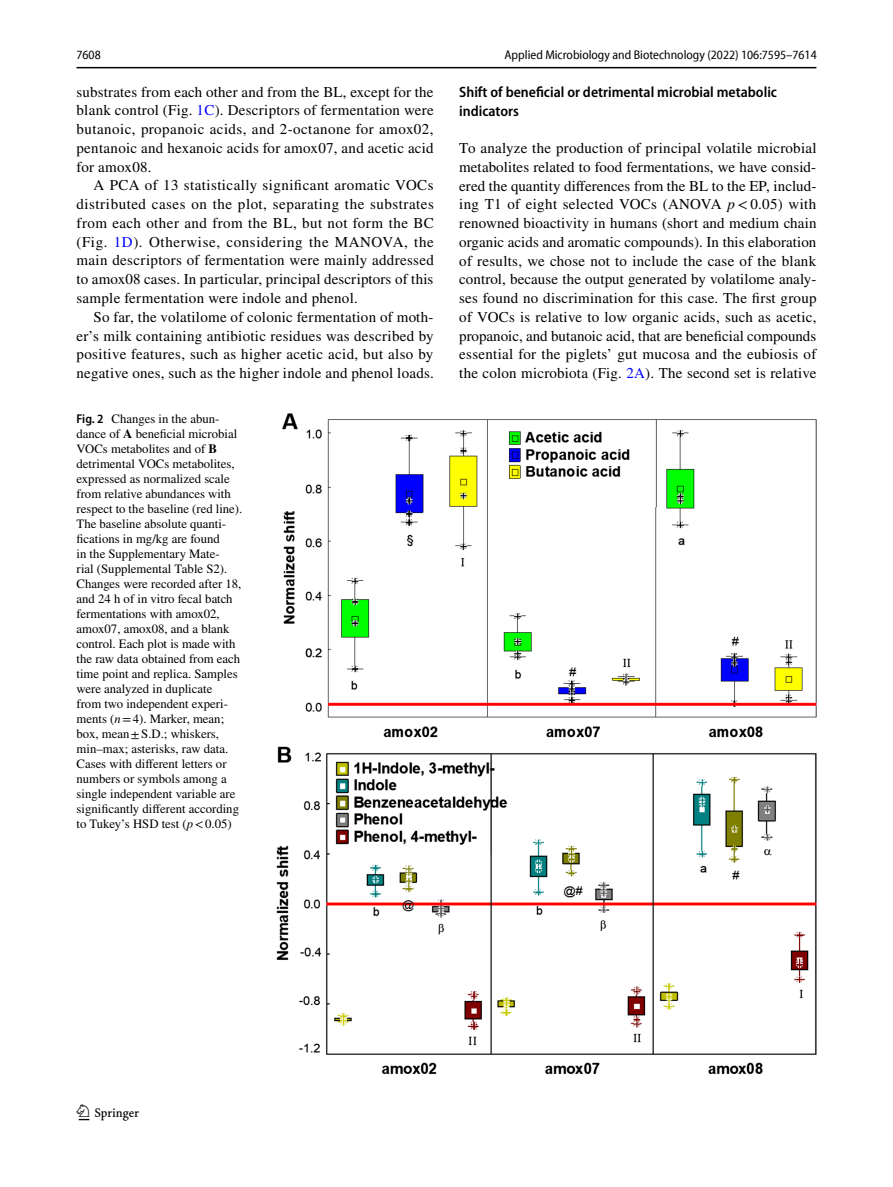
<style>
.page{position:relative;width:893px;height:1187px;background:#fff}
.page>*{position:absolute;margin:0;border:0;box-sizing:border-box;transform-origin:0 0}
.t1{font:22.5px "Springnew Regular 2";color:#000}
.t2{font:15px/18.8px "STIX";letter-spacing:.015em;color:#000;text-align:justify}
.t3{font:600 semi-condensed 15px/18.8px "Myriad Pro";color:#000}
.t4{font:12.75px/15px "STIX";color:#000}
.t5{font:semi-condensed 12.75px "Myriad Pro Unic";color:#000}
.s1{color:#00f}
.s2{font-family:"Myriad Pro";font-weight:600;font-stretch:semi-condensed}
.s3{font-weight:700}
.s4{font-style:italic}
</style>
<div class="page">
<hr style="left:77px;top:67px;width:739px;height:1px;background:#000">
<img style="left:276px;top:413px;width:540px;height:660px">
<p class="t5" style="left:77px;top:50px;width:26px">7608</p>
<p class="t5" style="left:504px;top:50px;width:314px">Applied Microbiology and Biotechnology (2022) 106:7595–7614</p>
<p class="t2" style="left:77px;top:83px;width:359px">substrates from each other and from the BL, except for the blank control (Fig. <span class="s1">1C</span>). Descriptors of fermentation were butanoic, propanoic acids, and 2-octanone for amox02, pentanoic and hexanoic acids for amox07, and acetic acid for amox08.</p>
<p class="t2" style="left:77px;top:177px;width:359px;text-indent:17px">A PCA of 13 statistically significant aromatic VOCs distributed cases on the plot, separating the substrates from each other and from the BL, but not form the BC (Fig. <span class="s1">1D</span>). Otherwise, considering the MANOVA, the main descriptors of fermentation were mainly addressed to amox08 cases. In particular, principal descriptors of this sample fermentation were indole and phenol.</p>
<p class="t2" style="left:77px;top:308px;width:359px;text-indent:17px">So far, the volatilome of colonic fermentation of moth&shy;er’s milk containing antibiotic residues was described by positive features, such as higher acetic acid, but also by negative ones, such as the higher indole and phenol loads.</p>
<p class="t4" style="left:77px;top:411px;width:167px"><span class="s2">Fig. 2</span> Changes in the abun&shy;dance of <span class="s3">A</span> beneficial microbial<br>VOCs metabolites and of <span class="s3">B </span>detrimental VOCs metabolites, expressed as normalized scale from relative abundances with respect to the baseline (red line).<br>The baseline absolute quanti&shy;fications in mg/kg are found<br>in the Supplementary Mate-<br>rial (Supplemental Table S2).<br>Changes were recorded after 18, and 24 h of in vitro fecal batch fermentations with amox02, amox07, amox08, and a blank control. Each plot is made with the raw data obtained from each time point and replica. Samples were analyzed in duplicate<br>from two independent experi&shy;ments (<span class="s4">n</span>=4). Marker, mean; box, mean±S.D.; whiskers, min–max; asterisks, raw data.<br>Cases with different letters or numbers or symbols among a single independent variable are significantly different according to Tukey’s HSD test (<span class="s4">p</span>&lt;0.05)</p>
<p class="t3" style="left:459px;top:83px;width:319px">Shift of beneficial or detrimental microbial metabolic indicators</p>
<p class="t2" style="left:459px;top:140px;width:359px">To analyze the production of principal volatile microbial metabolites related to food fermentations, we have consid&shy;ered the quantity differences from the BL to the EP, includ&shy;ing T1 of eight selected VOCs (ANOVA <span class="s4">p</span> &lt;0.05) with renowned bioactivity in humans (short and medium chain organic acids and aromatic compounds). In this elaboration of results, we chose not to include the case of the blank control, because the output generated by volatilome analy&shy;ses found no discrimination for this case. The first group of VOCs is relative to low organic acids, such as acetic, propanoic, and butanoic acid, that are beneficial compounds essential for the piglets’ gut mucosa and the eubiosis of the colon microbiota (Fig. <span class="s1">2A</span>). The second set is relative</p>
<h1 class="t1" style="left:79px;top:1104px;width:62px">1 3</h1>
</div>
